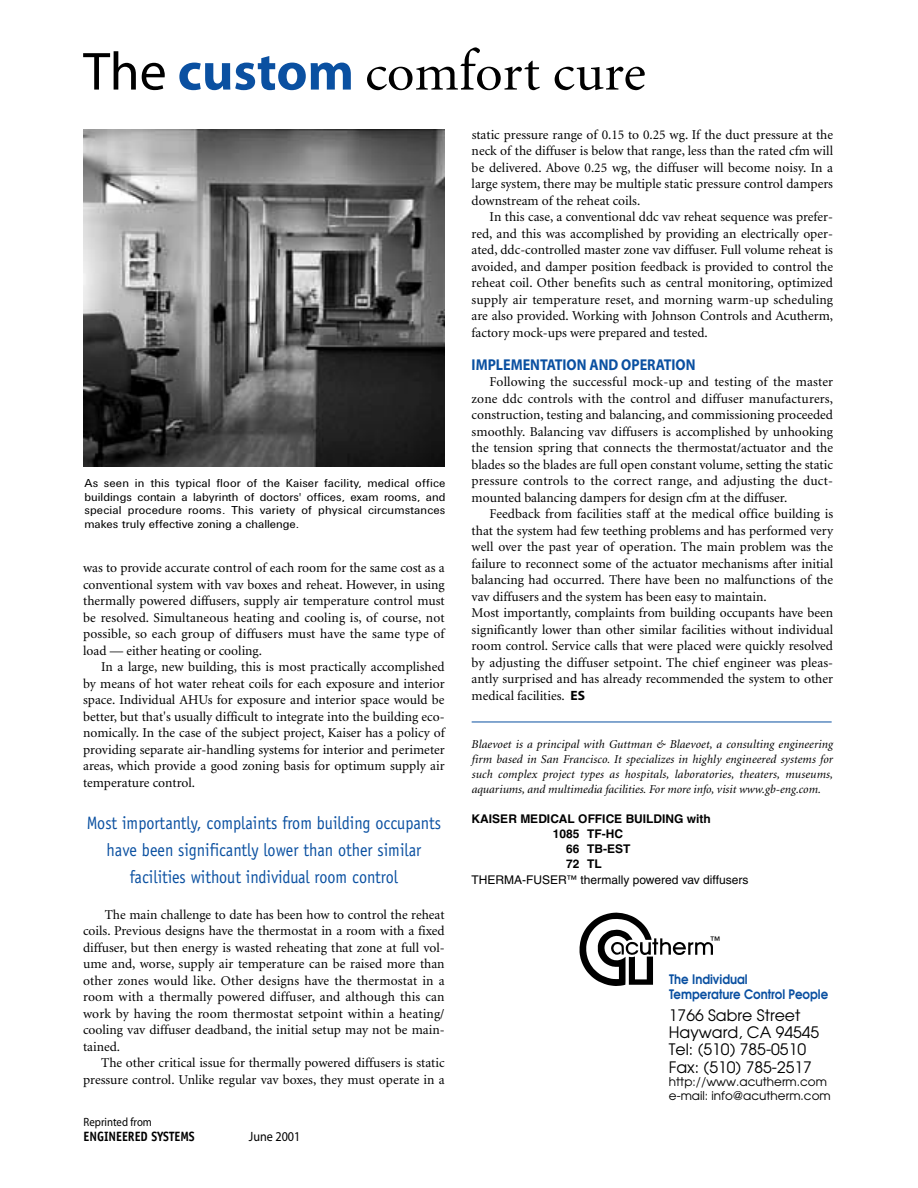
<style>
.page{position:relative;width:918px;height:1188px;background:#fff}
.page>*{position:absolute;margin:0;border:0;box-sizing:border-box;transform-origin:0 0}
.t1{font:51.3px "Minion";letter-spacing:-.005em;color:#000;scale:1.05 1}
.t2{font:18px/27px "Officina Sans";color:#0a50a1;text-align:center;scale:.9 1}
.t3{font:15.75px/17.2px "Avant Garde";color:#000}
.t4{font:700 15.75px "Myriad";color:#0a50a1;scale:.9 1}
.t5{font:13.5px/16.5px "Minion";color:#000;text-align:justify}
.t6{font:700 13.5px "Officina Sans";color:#000;scale:.9 1}
.t7{font:13.5px "Myriad";color:#000;scale:.9 1}
.t8{font:600 13.05px/15.3px "Avant Garde";color:#0a50a1;scale:.9 1}
.t9{font:italic 12px/15px "Minion";color:#000;text-align:justify}
.t10{font:12px/13.5px "Univers DTC";color:#000;text-align:justify}
.t11{font:700 12px "Helvetica";color:#000}
.t12{font:12px/13.5px "Avant Garde";color:#000}
.t13{font:12px "Helvetica";color:#000}
.t14{font:12px "Myriad";color:#000;scale:.9 1}
.t15{font:10.5px "Helvetica";color:#000}
.s1{font-family:"Myriad";font-size:54px}
.s2{font-family:"Myriad";font-weight:700;font-size:54px;color:#0a50a1}
.s3{font-size:59.4px}
.s4{font-family:"Myriad";font-weight:700}
.s5{font-size:10.5px}
</style>
<div class="page">
<img style="left:83px;top:129px;width:362px;height:338px">
<svg style="left:579px;top:912px;width:134px;height:74px"></svg>
<hr style="left:472px;top:722px;width:360px;height:1px;background:#0a50a1">
<h1 class="t1" style="left:83px;top:48px;width:538px"><span class="s1">The</span> <span class="s2">custom</span> com<span class="s3">f</span>ort cure</h1>
<p class="t10" style="left:84px;top:476px;width:363px">As seen in this typical floor of the Kaiser facility, medical office buildings contain a labyrinth of doctors' offices, exam rooms, and special procedure rooms. This variety of physical circumstances makes truly effective zoning a challenge.</p>
<p class="t5" style="left:83px;top:560px;width:363px">was to provide accurate control of each room for the same cost as a conventional system with vav boxes and reheat. However, in using thermally powered diffusers, supply air temperature control must be resolved. Simultaneous heating and cooling is, of course, not possible, so each group of diffusers must have the same type of load — either heating or cooling.</p>
<p class="t5" style="left:83px;top:659px;width:363px;text-indent:18px">In a large, new building, this is most practically accomplished by means of hot water reheat coils for each exposure and interior space. Individual AHUs for exposure and interior space would be better, but that's usually difficult to integrate into the building eco&shy;nomically. In the case of the subject project, Kaiser has a policy of providing separate air-handling systems for interior and perimeter areas, which provide a good zoning basis for optimum supply air temperature control.</p>
<h2 class="t2" style="left:87px;top:809px;width:395px">Most importantly, complaints from building occupants have been significantly lower than other similar facilities without individual room control</h2>
<p class="t5" style="left:83px;top:907px;width:363px;text-indent:22px">The main challenge to date has been how to control the reheat coils. Previous designs have the thermostat in a room with a fixed diffuser, but then energy is wasted reheating that zone at full vol&shy;ume and, worse, supply air temperature can be raised more than other zones would like. Other designs have the thermostat in a room with a thermally powered diffuser, and although this can work by having the room thermostat setpoint within a heating/ cooling vav diffuser deadband, the initial setup may not be main&shy;tained.</p>
<p class="t5" style="left:83px;top:1055px;width:363px;text-align:right">The other critical issue for thermally powered diffusers is static pressure control. Unlike regular vav boxes, they must operate in a</p>
<p class="t14" style="left:84px;top:1116px;width:77px">Reprinted from</p>
<p class="t6" style="left:84px;top:1128px;width:125px">ENGINEERED SYSTEMS</p>
<p class="t7" style="left:249px;top:1130px;width:59px">June 2001</p>
<p class="t5" style="left:472px;top:127px;width:363px">static pressure range of 0.15 to 0.25 wg. If the duct pressure at the neck of the diffuser is below that range, less than the rated cfm will be delivered. Above 0.25 wg, the diffuser will become noisy. In a large system, there may be multiple static pressure control dampers downstream of the reheat coils.</p>
<p class="t5" style="left:472px;top:209px;width:363px;text-indent:18px">In this case, a conventional ddc vav reheat sequence was prefer&shy;red, and this was accomplished by providing an electrically oper&shy;ated, ddc-controlled master zone vav diffuser. Full volume reheat is avoided, and damper position feedback is provided to control the reheat coil. Other benefits such as central monitoring, optimized supply air temperature reset, and morning warm-up scheduling are also provided. Working with Johnson Controls and Acutherm, factory mock-ups were prepared and tested.</p>
<p class="t4" style="left:472px;top:356px;width:250px">IMPLEMENTATION AND OPERATION</p>
<p class="t5" style="left:472px;top:374px;width:363px;text-indent:18px">Following the successful mock-up and testing of the master zone ddc controls with the control and diffuser manufacturers, construction, testing and balancing, and commissioning proceeded smoothly. Balancing vav diffusers is accomplished by unhooking the tension spring that connects the thermostat/actuator and the blades so the blades are full open constant volume, setting the static pressure controls to the correct range, and adjusting the duct&shy;mounted balancing dampers for design cfm at the diffuser.</p>
<p class="t5" style="left:472px;top:506px;width:363px;text-align:left;text-indent:18px">Feedback from facilities staff at the medical office building is that the system had few teething problems and has performed very well over the past year of operation. The main problem was the failure to reconnect some of the actuator mechanisms after initial balancing had occurred. There have been no malfunctions of the vav diffusers and the system has been easy to maintain.<br>Most importantly, complaints from building occupants have been significantly lower than other similar facilities without individual room control. Service calls that were placed were quickly resolved by adjusting the diffuser setpoint. The chief engineer was pleas&shy;antly surprised and has already recommended the system to other medical facilities. <span class="s4">ES</span></p>
<p class="t9" style="left:472px;top:737px;width:363px">Blaevoet is a principal with Guttman &amp; Blaevoet, a consulting engineering firm based in San Francisco. It specializes in highly engineered systems for such complex project types as hospitals, laboratories, theaters, museums, aquariums, and multimedia facilities. For more info, visit www.gb-eng.com.</p>
<p class="t11" style="left:472px;top:811px;width:241px">KAISER MEDICAL OFFICE BUILDING with</p>
<p class="t11" style="left:553px;top:826px;width:72px">1085 TF-HC</p>
<p class="t11" style="left:566px;top:841px;width:66px">66 TB-EST</p>
<p class="t11" style="left:566px;top:856px;width:37px">72 TL</p>
<p class="t13" style="left:472px;top:873px;width:278px">THERMA-FUSER<span class="s5">™</span> thermally powered vav diffusers</p>
<p class="t15" style="left:710px;top:935px;width:12px">™</p>
<p class="t8" style="left:669px;top:971px;width:178px">The Individual<br>Temperature Control People</p>
<p class="t3" style="left:669px;top:1006px;width:152px">1766 Sabre Street<br>Hayward, CA 94545<br>Tel: (510) 785-0510<br>Fax: (510) 785-2517</p>
<p class="t12" style="left:669px;top:1075px;width:163px">http://www.acutherm.com e-mail: info@acutherm.com</p>
</div>
